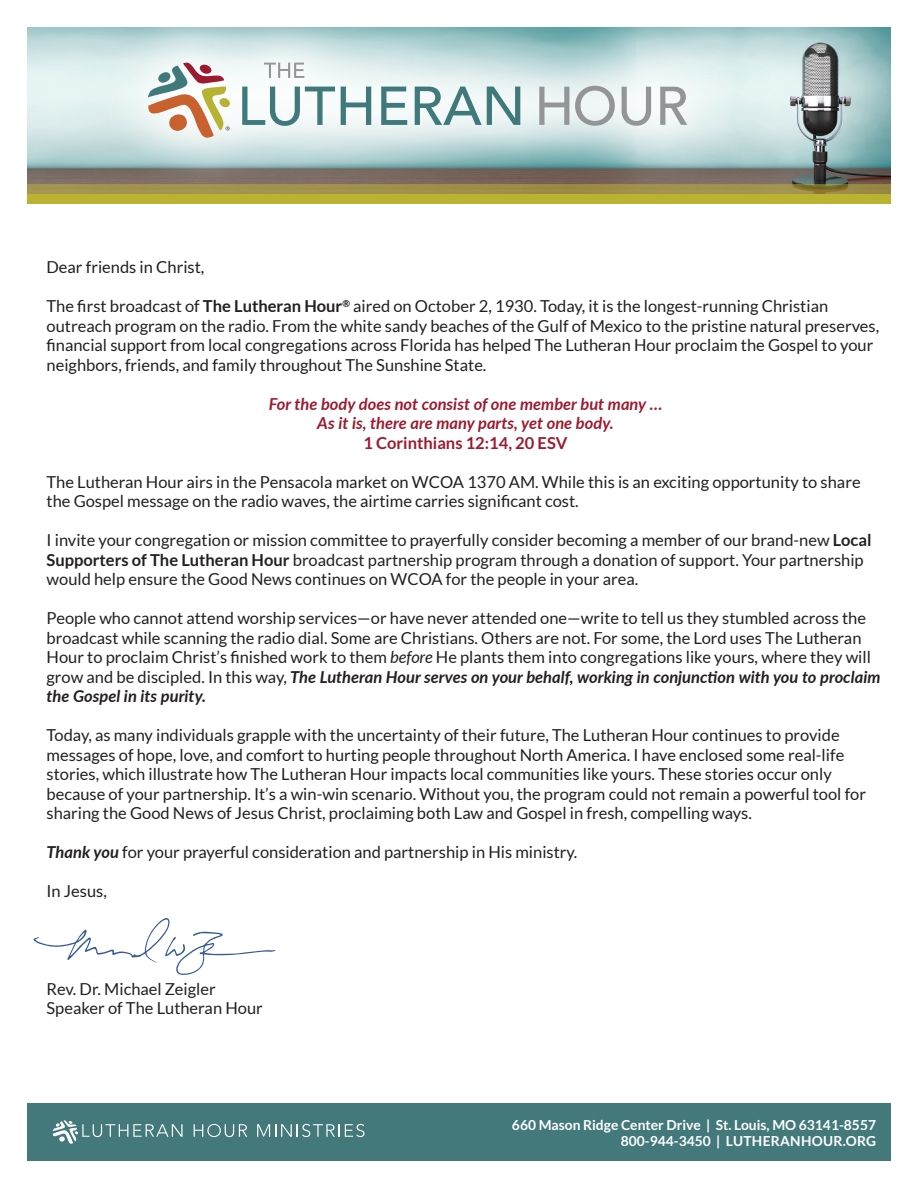
<style>
.page{position:relative;width:918px;height:1188px;background:#fff}
.page>*{position:absolute;margin:0;border:0;box-sizing:border-box;transform-origin:0 0}
.t1{font:16.5px/19.5px "Lato";color:#231f20}
.t2{font:italic 700 16.5px/19.5px "Lato";color:#9b1b30;text-align:center}
.t3{font:700 16.5px "Lato";color:#9b1b30}
.t4{font:700 13.8px/16.6px "Lato";color:#fff;text-align:right}
.s1{font-weight:700}
.s2{font-style:italic}
.s3{font-weight:700;font-style:italic}
</style>
<div class="page">
<img style="left:743px;top:27px;width:148px;height:157px">
<img style="left:27px;top:27px;width:65px;height:157px">
<div style="left:27px;top:194px;width:864px;height:10px;background:#bab332"></div>
<svg style="left:27px;top:184px;width:864px;height:10px;background:#9b8c48"></svg>
<div style="left:27px;top:1103px;width:864px;height:58px;background:#43797b"></div>
<svg style="left:53px;top:1120px;width:130px;height:24px"></svg>
<svg style="left:194px;top:1124px;width:53px;height:13px"></svg>
<svg style="left:257px;top:1124px;width:107px;height:13px"></svg>
<div style="left:92px;top:5px;width:651px;height:188px;background:#fff;opacity:.89"></div>
<svg style="left:264px;top:63px;width:40px;height:15px"></svg>
<svg style="left:242px;top:87px;width:93px;height:39px"></svg>
<svg style="left:341px;top:87px;width:30px;height:38px"></svg>
<svg style="left:381px;top:87px;width:26px;height:38px"></svg>
<svg style="left:415px;top:87px;width:105px;height:38px"></svg>
<svg style="left:539px;top:87px;width:30px;height:38px"></svg>
<svg style="left:575px;top:86px;width:40px;height:40px"></svg>
<svg style="left:622px;top:87px;width:29px;height:39px"></svg>
<svg style="left:660px;top:87px;width:27px;height:38px"></svg>
<svg style="left:148px;top:63px;width:82px;height:75px"></svg>
<svg style="left:33px;top:918px;width:242px;height:57px"></svg>
<p class="t1" style="left:47px;top:257px;width:159px">Dear friends in Christ,</p>
<p class="t1" style="left:47px;top:296px;width:834px">The first broadcast of <span class="s1">The Lutheran Hour</span><sup>®</sup> aired on October 2, 1930. Today, it is the longest-running Christian outreach program on the radio. From the white sandy beaches of the Gulf of Mexico to the pristine natural preserves, financial support from local congregations across Florida has helped The Lutheran Hour proclaim the Gospel to your neighbors, friends, and family throughout The Sunshine State.</p>
<p class="t2" style="left:269px;top:393px;width:395px">For the body does not consist of one member but many …<br>As it is, there are many parts, yet one body.</p>
<p class="t3" style="left:363px;top:433px;width:206px">1 Corinthians 12:14, 20 ESV</p>
<p class="t1" style="left:47px;top:472px;width:816px">The Lutheran Hour airs in the Pensacola market on WCOA 1370 AM. While this is an exciting opportunity to share the Gospel message on the radio waves, the airtime carries significant cost.</p>
<p class="t1" style="left:47px;top:531px;width:826px">I invite your congregation or mission committee to prayerfully consider becoming a member of our brand-new <span class="s1">Local<br>Supporters of The Lutheran Hour</span> broadcast partnership program through a donation of support. Your partnership would help ensure the Good News continues on WCOA for the people in your area.</p>
<p class="t1" style="left:47px;top:609px;width:835px">People who cannot attend worship services—or have never attended one—write to tell us they stumbled across the broadcast while scanning the radio dial. Some are Christians. Others are not. For some, the Lord uses The Lutheran Hour to proclaim Christ’s finished work to them <span class="s2">before</span> He plants them into congregations like yours, where they will grow and be discipled. In this way, <span class="s3">The Lutheran Hour serves on your behalf, working in conjunction with you to proclaim the Gospel in its purity.</span></p>
<p class="t1" style="left:47px;top:726px;width:821px">Today, as many individuals grapple with the uncertainty of their future, The Lutheran Hour continues to provide messages of hope, love, and comfort to hurting people throughout North America. I have enclosed some real-life stories, which illustrate how The Lutheran Hour impacts local communities like yours. These stories occur only because of your partnership. It’s a win-win scenario. Without you, the program could not remain a powerful tool for sharing the Good News of Jesus Christ, proclaiming both Law and Gospel in fresh, compelling ways.</p>
<p class="t1" style="left:47px;top:843px;width:532px"><span class="s3">Thank you</span> for your prayerful consideration and partnership in His ministry.</p>
<p class="t1" style="left:47px;top:882px;width:62px">In Jesus,</p>
<p class="t1" style="left:47px;top:979px;width:218px">Rev. Dr. Michael Zeigler<br>Speaker of The Lutheran Hour</p>
<p class="t4" style="left:512px;top:1116px;width:366px">660 Mason Ridge Center Drive | St. Louis, MO 63141-8557<br>800-944-3450 | LUTHERANHOUR.ORG</p>
</div>
